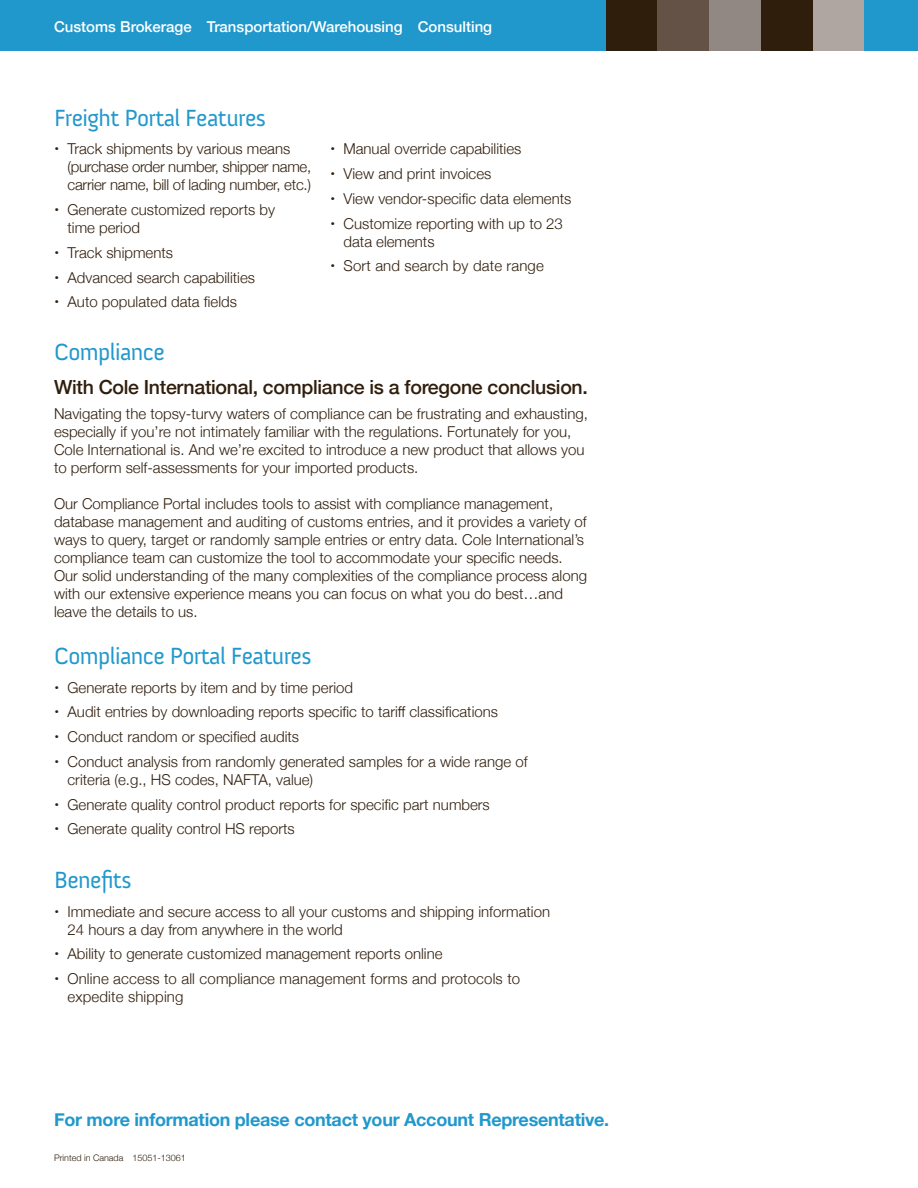
<style>
.page{position:relative;width:918px;height:1188px;background:#fff}
.page>*{position:absolute;margin:0;border:0;box-sizing:border-box;transform-origin:0 0}
.sub_heading{font:24px "Anivers";letter-spacing:-.025em;color:#2198cc}
.body_heading{font:500 19.5px "Helvetica Neue";letter-spacing:-.015em;color:#301e0d}
.t1{font:700 18px "Helvetica Neue";letter-spacing:-.015em;color:#2198cc}
.body{font:300 15px/18px "Helvetica Neue";color:#301e0d}
.t2{font:500 15px "Helvetica Neue";color:#fff}
.t3{font:300 9px "Helvetica Neue";color:#301e0d}
</style>
<div class="page">
<div style="left:0;top:0;width:918px;height:50px;background:#2198cc"></div>
<div style="left:606px;top:0;width:52px;height:50px;background:#301e0d"></div>
<div style="left:658px;top:0;width:51px;height:50px;background:#635245"></div>
<div style="left:812px;top:0;width:52px;height:50px;background:#afa6a2"></div>
<div style="left:709px;top:0;width:52px;height:50px;background:#918883"></div>
<div style="left:761px;top:0;width:51px;height:50px;background:#301e0d"></div>
<p class="t2" style="left:54px;top:15px;width:440px">Customs Brokerage Transportation/Warehousing Consulting</p>
<p class="sub_heading" style="left:54px;top:105px;width:214px">Freight Portal Features</p>
<p class="body" style="left:68px;top:139px;width:245px">Track shipments by various means (purchase order number, shipper name, carrier name, bill of lading number, etc.)</p>
<p class="body" style="left:68px;top:200px;width:209px">Generate customized reports by time period</p>
<p class="body" style="left:68px;top:239px;width:189px;line-height:24.8px">Track shipments<br>Advanced search capabilities<br>Auto populated data fields</p>
<p class="body" style="left:344px;top:136px;width:229px;line-height:24.8px">Manual override capabilities<br>View and print invoices<br>View vendor-specific data elements<br>Customize reporting with up to 23</p>
<p class="body" style="left:344px;top:228px;width:202px;line-height:24.8px">data elements<br>Sort and search by date range</p>
<p class="sub_heading" style="left:54px;top:339px;width:113px">Compliance</p>
<p class="body_heading" style="left:54px;top:372px;width:535px">With Cole International, compliance is a foregone conclusion.</p>
<p class="body" style="left:54px;top:404px;width:535px">Navigating the topsy-turvy waters of compliance can be frustrating and exhausting, especially if you’re not intimately familiar with the regulations. Fortunately for you, Cole International is. And we’re excited to introduce a new product that allows you to perform self-assessments for your imported products.</p>
<p class="body" style="left:54px;top:494px;width:535px">Our Compliance Portal includes tools to assist with compliance management, database management and auditing of customs entries, and it provides a variety of ways to query, target or randomly sample entries or entry data. Cole International’s compliance team can customize the tool to accommodate your specific needs.<br>Our solid understanding of the many complexities of the compliance process along with our extensive experience means you can focus on what you do best…and leave the details to us.</p>
<p class="sub_heading" style="left:54px;top:643px;width:259px">Compliance Portal Features</p>
<p class="body" style="left:68px;top:677px;width:287px">Generate reports by item and by time period</p>
<p class="body" style="left:68px;top:702px;width:432px">Audit entries by downloading reports specific to tariff classifications</p>
<p class="body" style="left:68px;top:727px;width:233px">Conduct random or specified audits</p>
<p class="body" style="left:68px;top:751px;width:462px">Conduct analysis from randomly generated samples for a wide range of criteria (e.g., HS codes, NAFTA, value)</p>
<p class="body" style="left:68px;top:794px;width:424px">Generate quality control product reports for specific part numbers</p>
<p class="body" style="left:68px;top:819px;width:229px">Generate quality control HS reports</p>
<p class="sub_heading" style="left:54px;top:867px;width:79px">Benefits</p>
<p class="body" style="left:68px;top:901px;width:484px">Immediate and secure access to all your customs and shipping information<br>24 hours a day from anywhere in the world</p>
<p class="body" style="left:68px;top:944px;width:377px">Ability to generate customized management reports online</p>
<p class="body" style="left:68px;top:969px;width:454px">Online access to all compliance management forms and protocols to expedite shipping</p>
<p class="t1" style="left:54px;top:1106px;width:557px">For more information please contact your Account Representative.</p>
<p class="t3" style="left:54px;top:1151px;width:133px">Printed in Canada 15051-13061</p>
</div>
